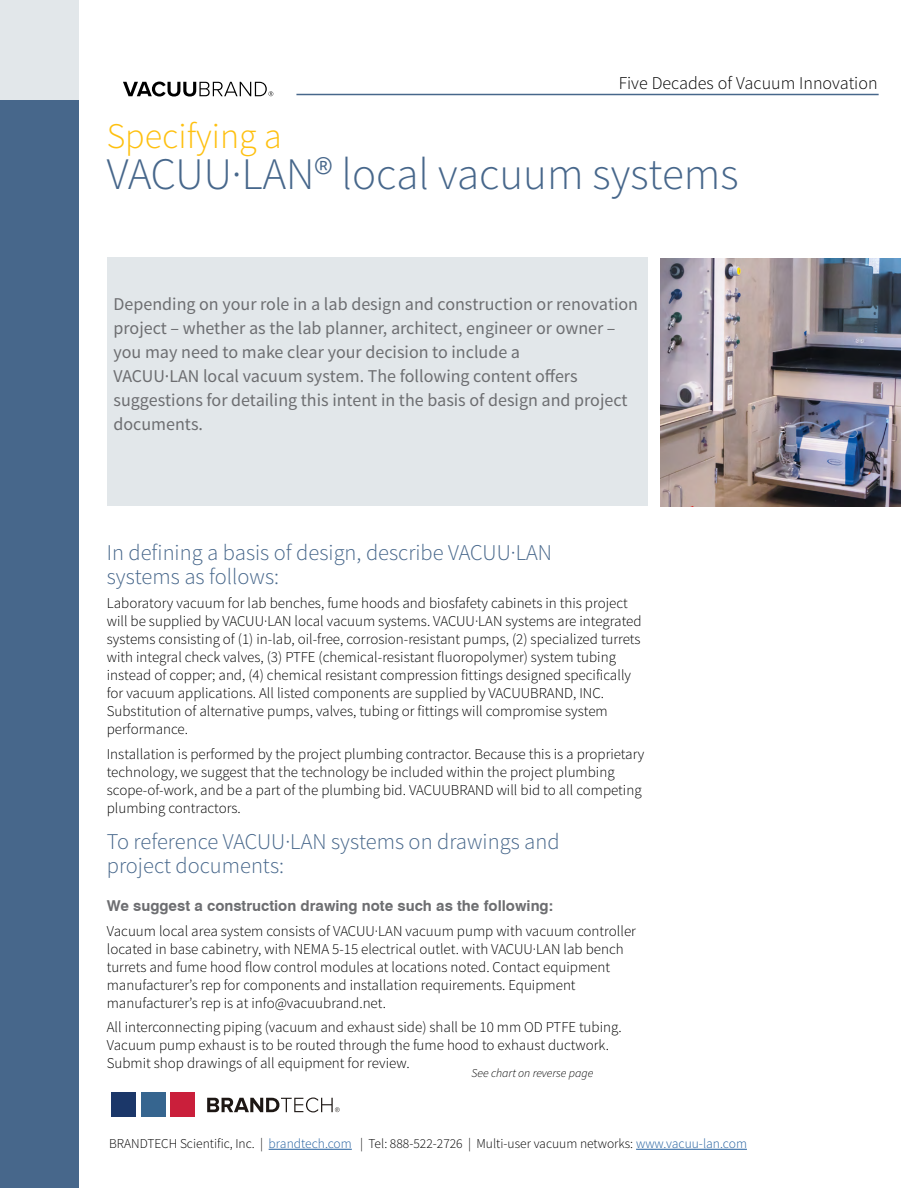
<style>
.page{position:relative;width:918px;height:1188px;background:#fff}
.page>*{position:absolute;margin:0;border:0;box-sizing:border-box;transform-origin:0 0}
.t1{font:300 45px "Source Sans Pro";color:#47678b}
.t2{font:300 36px "Source Sans Pro";color:#fec00f}
.t3{font:300 22.5px/24px "Source Sans Pro";color:#47678b}
.t4{font:18px/24px "Source Sans Pro";color:#6d6e71}
.t5{font:300 18px "Source Sans Pro";color:#000}
.t6{font:300 15px/18px "Source Sans Pro";color:#000}
.t7{font:700 15px "Swiss 721 BT";color:#6d6e71}
.t8{font:300 13.5px "Source Sans Pro";color:#000}
.t9{font:italic 300 12px "Source Sans Pro";color:#000}
.s1{color:#215e9e}
</style>
<div class="page">
<div style="left:0;top:0;width:78px;height:1188px;background:#47678b"></div>
<div style="left:0;top:0;width:78px;height:100px;background:#e2e7ea"></div>
<hr style="left:269px;top:1149px;width:83px;height:1px;background:#215e9e">
<hr style="left:636px;top:1149px;width:111px;height:1px;background:#215e9e">
<svg style="left:123px;top:82px;width:150px;height:15px"></svg>
<hr style="left:296px;top:94px;width:583px;height:1px;background:#47678b">
<svg style="left:207px;top:1098px;width:133px;height:14px"></svg>
<div style="left:170px;top:1093px;width:25px;height:24px;background:#ca1f3b"></div>
<div style="left:141px;top:1093px;width:24px;height:24px;background:#36658f"></div>
<div style="left:111px;top:1093px;width:25px;height:24px;background:#1b3769"></div>
<div style="left:107px;top:257px;width:540px;height:249px;background:#e2e7ea"></div>
<img style="left:661px;top:259px;width:240px;height:248px">
<p class="t5" style="left:619px;top:72px;width:260px">Five Decades of Vacuum Innovation</p>
<h2 class="t2" style="left:107px;top:114px;width:177px">Specifying a</h2>
<h1 class="t1" style="left:107px;top:147px;width:633px">VACUU·LAN® local vacuum systems</h1>
<p class="t4" style="left:114px;top:293px;width:526px">Depending on your role in a lab design and construction or renovation project – whether as the lab planner, architect, engineer or owner – you may need to make clear your decision to include a<br>VACUU·LAN local vacuum system. The following content offers suggestions for detailing this intent in the basis of design and project documents.</p>
<h3 class="t3" style="left:107px;top:541px;width:447px">In defining a basis of design, describe VACUU·LAN systems as follows:</h3>
<p class="t6" style="left:107px;top:594px;width:536px">Laboratory vacuum for lab benches, fume hoods and biosfafety cabinets in this project will be supplied by VACUU·LAN local vacuum systems. VACUU·LAN systems are integrated systems consisting of (1) in-lab, oil-free, corrosion-resistant pumps, (2) specialized turrets with integral check valves, (3) PTFE (chemical-resistant fluoropolymer) system tubing instead of copper; and, (4) chemical resistant compression fittings designed specifically for vacuum applications. All listed components are supplied by VACUUBRAND, INC.<br>Substitution of alternative pumps, valves, tubing or fittings will compromise system performance.</p>
<p class="t6" style="left:107px;top:745px;width:539px">Installation is performed by the project plumbing contractor. Because this is a proprietary technology, we suggest that the technology be included within the project plumbing scope-of-work, and be a part of the plumbing bid. VACUUBRAND will bid to all competing plumbing contractors.</p>
<h3 class="t3" style="left:107px;top:830px;width:454px">To reference VACUU·LAN systems on drawings and project documents:</h3>
<p class="t7" style="left:107px;top:896px;width:448px">We suggest a construction drawing note such as the following:</p>
<p class="t6" style="left:107px;top:922px;width:531px">Vacuum local area system consists of VACUU·LAN vacuum pump with vacuum controller located in base cabinetry, with NEMA 5-15 electrical outlet. with VACUU·LAN lab bench turrets and fume hood flow control modules at locations noted. Contact equipment manufacturer’s rep for components and installation requirements. Equipment manufacturer’s rep is at info@vacuubrand.net.</p>
<p class="t6" style="left:107px;top:1018px;width:516px">All interconnecting piping (vacuum and exhaust side) shall be 10 mm OD PTFE tubing.<br>Vacuum pump exhaust is to be routed through the fume hood to exhaust ductwork.<br>Submit shop drawings of all equipment for review.</p>
<p class="t9" style="left:472px;top:1066px;width:123px">See chart on reverse page</p>
<p class="t8" style="left:109px;top:1135px;width:639px">BRANDTECH Scientific, Inc. | <span class="s1">brandtech.com</span> | Tel: 888-522-2726 | Multi-user vacuum networks: <span class="s1">www.vacuu-lan.com</span></p>
</div>
